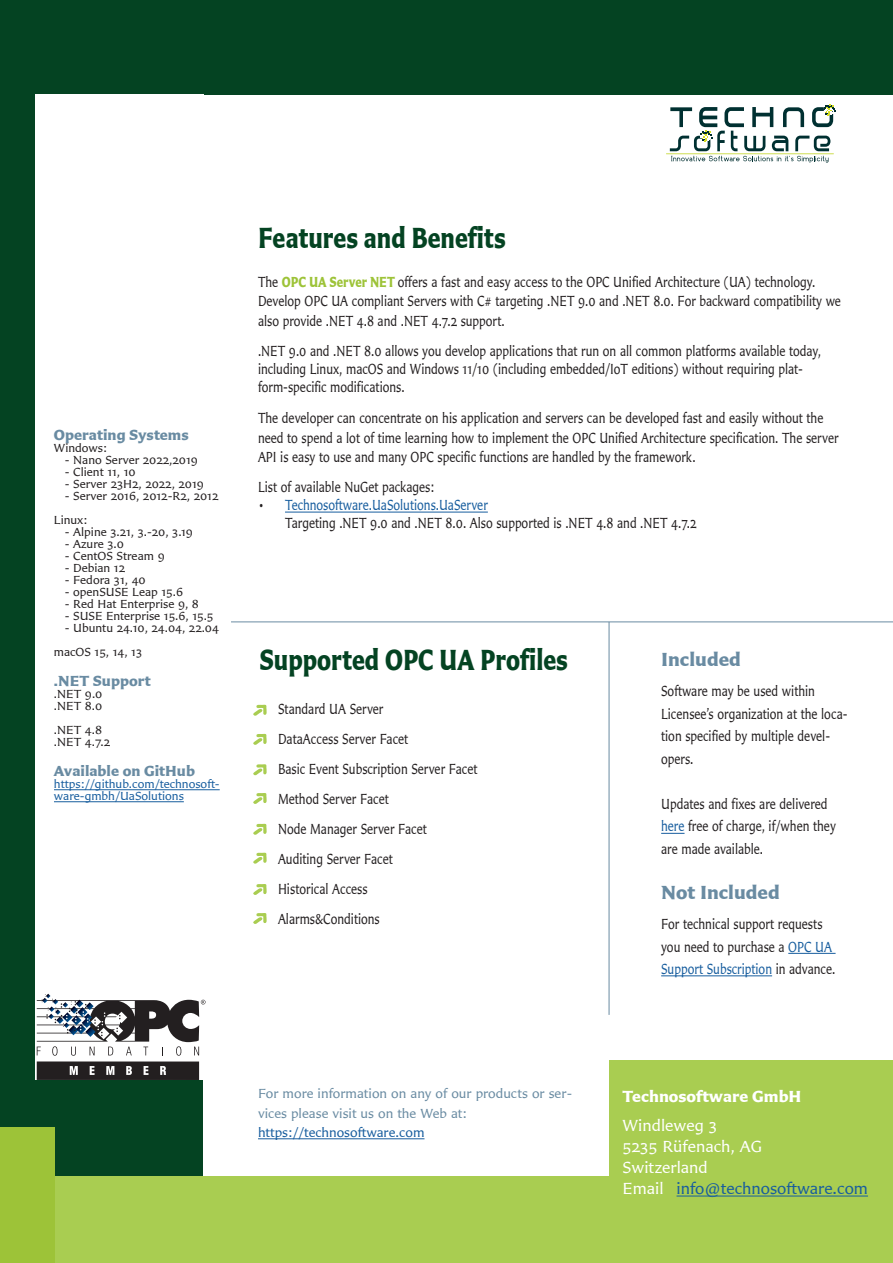
<style>
.page{position:relative;width:893px;height:1263px;background:#fff}
.page>*{position:absolute;margin:0;border:0;box-sizing:border-box;transform-origin:0 0}
.t1{font:700 30px "Carter Sans Pro";color:#044322;scale:.8 1}
.t2{font:700 19.5px "Carter Sans Pro";color:#698ba2}
.t3{font:16.5px "Carter Sans Pro";color:#fff}
.t4{font:16.5px "Carter Sans Pro";color:#175d9e}
.t5{font:700 16.5px "Carter Sans Pro";color:#fff}
.t6{font:15px/22.5px "Carter Sans Pro";color:#231f20;scale:.8 1}
.t7{font:700 15px "Carter Sans Pro";color:#698ba2}
.t8{font:13.5px/19.5px "Carter Sans Pro";color:#698ba2}
.t9{font:12px "Carter Sans Pro";color:#231f20}
.t10{font:12px/12px "Carter Sans Pro";color:#175d9e}
.s1{font-weight:700;color:#9dc338}
.s2{color:#175d9e}
.s3{color:#fff}
</style>
<div class="page">
<div style="left:1px;top:1060px;width:892px;height:203px;background:#a9cd51"></div>
<div style="left:0;top:0;width:202px;height:1176px;background:#044322"></div>
<div style="left:202px;top:1016px;width:406px;height:160px;background:#fff"></div>
<div style="left:177px;top:0;width:716px;height:94px;background:#044322"></div>
<div style="left:35px;top:94px;width:169px;height:986px;background:#fff"></div>
<hr style="left:54px;top:789px;width:166px;height:1px;background:#175d9e">
<hr style="left:54px;top:801px;width:130px;height:1px;background:#175d9e">
<hr style="left:676px;top:1196px;width:192px;height:1px;background:#175d9e">
<hr style="left:258px;top:1138px;width:166px;height:1px;background:#175d9e">
<div style="left:0;top:1128px;width:54px;height:135px;background:#9dc338"></div>
<svg style="left:661px;top:833px;width:23px;height:1px"></svg>
<hr style="left:788px;top:953px;width:48px;height:1px;background:#175d9e">
<hr style="left:661px;top:975px;width:111px;height:1px;background:#175d9e">
<hr style="left:285px;top:512px;width:203px;height:1px;background:#175d9e">
<hr style="left:609px;top:622px;width:1px;height:393px;background:#698ba2">
<hr style="left:231px;top:621px;width:662px;height:1px;background:#698ba2">
<svg style="left:253px;top:704px;width:14px;height:12px"></svg>
<svg style="left:253px;top:733px;width:14px;height:12px"></svg>
<svg style="left:253px;top:764px;width:14px;height:11px"></svg>
<svg style="left:253px;top:793px;width:14px;height:11px"></svg>
<svg style="left:253px;top:823px;width:14px;height:12px"></svg>
<svg style="left:253px;top:852px;width:14px;height:12px"></svg>
<svg style="left:253px;top:884px;width:14px;height:11px"></svg>
<svg style="left:253px;top:913px;width:14px;height:11px"></svg>
<svg style="left:670px;top:104px;width:165px;height:59px"></svg>
<hr style="left:666px;top:153px;width:168px;height:1px;background:#dbe680">
<svg style="left:37px;top:994px;width:168px;height:86px"></svg>
<p class="t7" style="left:54px;top:425px;width:136px">Operating Systems</p>
<p class="t9" style="left:54px;top:440px;width:55px">Windows:</p>
<p class="t9" style="left:65px;top:452px;width:135px">- Nano Server 2022,2019</p>
<p class="t9" style="left:65px;top:464px;width:72px">- Client 11, 10</p>
<p class="t9" style="left:65px;top:476px;width:141px">- Server 23H2, 2022, 2019</p>
<p class="t9" style="left:65px;top:488px;width:155px">- Server 2016, 2012-R2, 2012</p>
<p class="t9" style="left:54px;top:512px;width:35px">Linux:</p>
<p class="t9" style="left:65px;top:524px;width:130px">- Alpine 3.21, 3.-20, 3.19</p>
<p class="t9" style="left:65px;top:536px;width:61px">- Azure 3.0</p>
<p class="t9" style="left:65px;top:548px;width:101px">- CentOS Stream 9</p>
<p class="t9" style="left:65px;top:560px;width:62px">- Debian 12</p>
<p class="t9" style="left:65px;top:572px;width:82px">- Fedora 31, 40</p>
<p class="t9" style="left:65px;top:584px;width:120px">- openSUSE Leap 15.6</p>
<p class="t9" style="left:65px;top:596px;width:136px">- Red Hat Enterprise 9, 8</p>
<p class="t9" style="left:65px;top:608px;width:150px">- SUSE Enterprise 15.6, 15.5</p>
<p class="t9" style="left:65px;top:620px;width:156px">- Ubuntu 24.10, 24.04, 22.04</p>
<p class="t9" style="left:54px;top:644px;width:90px">macOS 15, 14, 13</p>
<p class="t7" style="left:54px;top:671px;width:98px">.NET Support</p>
<p class="t9" style="left:54px;top:686px;width:50px">.NET 9.0</p>
<p class="t9" style="left:54px;top:698px;width:50px">.NET 8.0</p>
<p class="t9" style="left:54px;top:722px;width:50px">.NET 4.8</p>
<p class="t9" style="left:54px;top:734px;width:58px">.NET 4.7.2</p>
<p class="t7" style="left:54px;top:761px;width:143px">Available on GitHub</p>
<p class="t10" style="left:54px;top:778px;width:167px">https://github.com/technosoft&shy;ware-gmbh/UaSolutions</p>
<p class="t1" style="left:258px;top:218px;width:311px">Features and Benefits</p>
<p class="t6" style="left:258px;top:271px;width:730px;line-height:19.5px">The <span class="s1">OPC UA Server NET</span> offers a fast and easy access to the OPC Unified Architecture (UA) technology.<br>Develop OPC UA compliant Servers with C# targeting .NET 9.0 and .NET 8.0. For backward compatibility we also provide .NET 4.8 and .NET 4.7.2 support.</p>
<p class="t6" style="left:258px;top:341px;width:705px;line-height:18px">.NET 9.0 and .NET 8.0 allows you develop applications that run on all common platforms available today, including Linux, macOS and Windows 11/10 (including embedded/IoT editions) without requiring plat&shy;form-specific modifications.</p>
<p class="t6" style="left:258px;top:408px;width:727px;line-height:19.5px">The developer can concentrate on his application and servers can be developed fast and easily without the need to spend a lot of time learning how to implement the OPC Unified Architecture specification. The server<br>API is easy to use and many OPC specific functions are handled by the framework.</p>
<p class="t6" style="left:258px;top:475px;width:222px">List of available NuGet packages:</p>
<p class="t6" style="left:285px;top:496px;width:516px;line-height:18px;text-indent:-27px">• <span class="s2">Technosoftware.UaSolutions.UaServer<br></span>Targeting .NET 9.0 and .NET 8.0. Also supported is .NET 4.8 and .NET 4.7.2</p>
<p class="t1" style="left:259px;top:640px;width:387px">Supported OPC UA Profiles</p>
<p class="t6" style="left:278px;top:697px;width:133px">Standard UA Server</p>
<p class="t6" style="left:278px;top:727px;width:164px">DataAccess Server Facet</p>
<p class="t6" style="left:278px;top:757px;width:251px">Basic Event Subscription Server Facet</p>
<p class="t6" style="left:278px;top:787px;width:140px">Method Server Facet</p>
<p class="t6" style="left:278px;top:817px;width:188px">Node Manager Server Facet</p>
<p class="t6" style="left:278px;top:847px;width:145px">Auditing Server Facet</p>
<p class="t6" style="left:278px;top:877px;width:114px">Historical Access</p>
<p class="t6" style="left:278px;top:907px;width:129px">Alarms&amp;Conditions</p>
<p class="t2" style="left:661px;top:647px;width:81px">Included</p>
<p class="t6" style="left:661px;top:680px;width:235px">Software may be used within<br>Licensee’s organization at the loca&shy;tion specified by multiple devel&shy;opers.</p>
<p class="t6" style="left:661px;top:792px;width:220px">Updates and fixes are delivered <span class="s2">here</span> free of charge, if/when they are made available.</p>
<p class="t2" style="left:661px;top:880px;width:120px">Not Included</p>
<p class="t6" style="left:661px;top:912px;width:219px">For technical support requests you need to purchase a <span class="s2">OPC UA<br>Support Subscription</span> in advance.</p>
<p class="t8" style="left:258px;top:1083px;width:316px">For more information on any of our products or ser&shy;vices please visit us on the Web at: <span class="s2">https://technosoftware.com</span></p>
<p class="t5" style="left:622px;top:1086px;width:180px">Technosoftware GmbH</p>
<p class="t3" style="left:622px;top:1115px;width:96px">Windleweg 3</p>
<p class="t3" style="left:622px;top:1136px;width:141px">5235 Rüfenach, AG</p>
<p class="t3" style="left:622px;top:1157px;width:87px">Switzerland</p>
<p class="t4" style="left:622px;top:1178px;width:247px"><span class="s3">Email</span> info@technosoftware.com</p>
</div>
